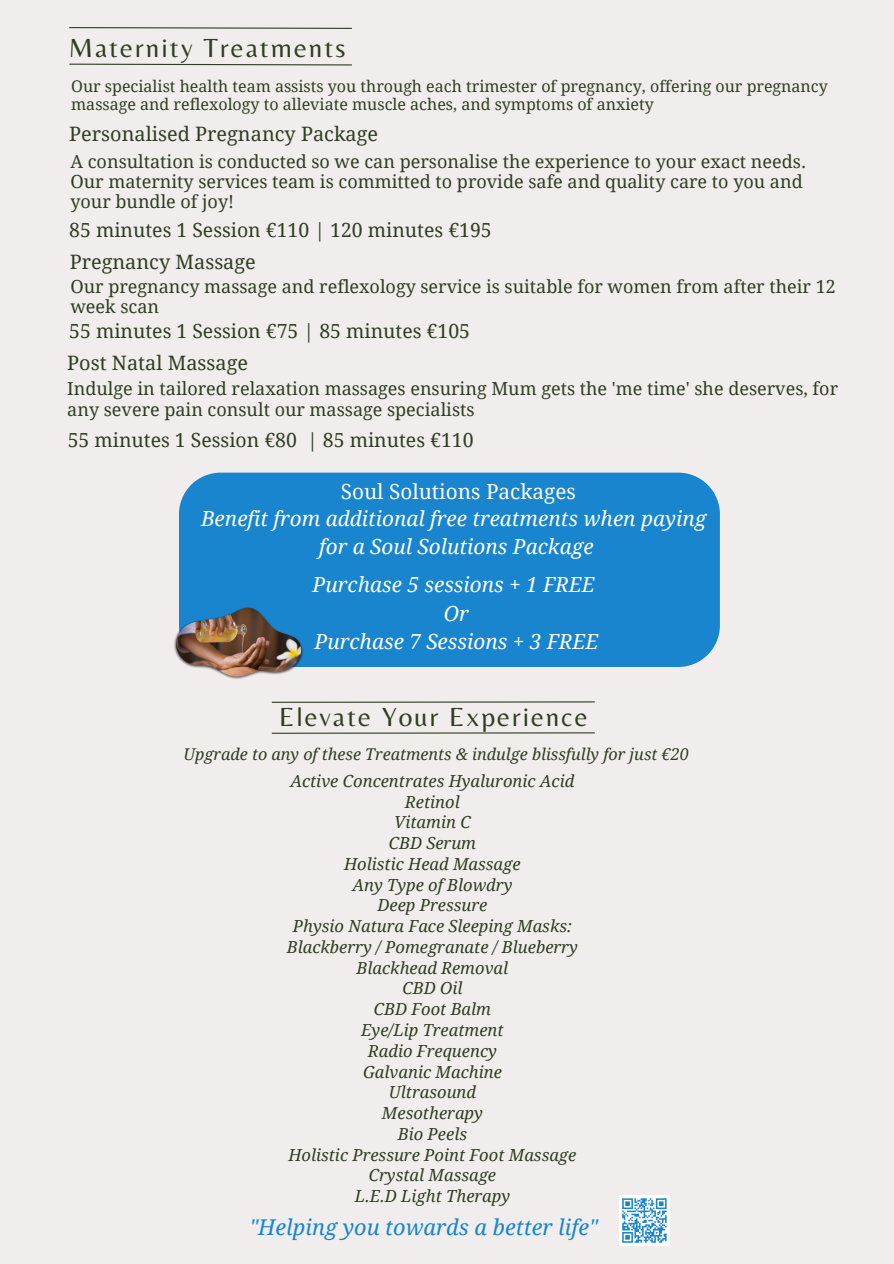
<style>
.page{position:relative;width:894px;height:1264px;background:#fff}
.page>*{position:absolute;margin:0;border:0;box-sizing:border-box;transform-origin:0 0}
.t1{font:27.3px "Belleza";letter-spacing:.075em;color:#2e3f21}
.t2{font:italic 21.75px "Droid Serif";color:#1885ce}
.t3{font:italic 20.7px "Droid Serif";color:#fff}
.t4{font:20.7px "Droid Serif";color:#fff}
.t5{font:19.8px "Droid Serif";color:#2e3f21}
.t6{font:19.35px "Droid Serif";color:#2e3f21}
.t7{font:18px/20.2px "Droid Serif";color:#2e3f21}
.t8{font:italic 16.65px "Droid Serif";color:#2e3f21}
.t9{font:italic 16.2px "Droid Serif";color:#2e3f21}
.t10{font:16.05px/18px "Droid Serif";color:#2e3f21}
</style>
<div class="page">
<div style="left:0;top:0;width:893px;height:1263px;background:#f1eded"></div>
<hr style="left:272px;top:701px;width:322px;height:2px;background:#2e3f21">
<hr style="left:272px;top:732px;width:322px;height:1px;background:#2e3f21">
<svg style="left:69px;top:27px;width:283px;height:2px"></svg>
<svg style="left:69px;top:63px;width:283px;height:3px"></svg>
<div style="left:179px;top:472px;width:540px;height:195px;background:#1885ce"></div>
<img style="left:174px;top:606px;width:129px;height:73px">
<img style="left:176px;top:607px;width:125px;height:70px">
<div style="left:619px;top:1195px;width:50px;height:50px;background:#fff"></div>
<svg style="left:622px;top:1198px;width:45px;height:45px"></svg>
<h1 class="t1" style="left:69px;top:31px;width:278px">Maternity Treatments</h1>
<p class="t10" style="left:71px;top:77px;width:758px">Our specialist health team assists you through each trimester of pregnancy, offering our pregnancy massage and reflexology to alleviate muscle aches, and symptoms of anxiety</p>
<h2 class="t5" style="left:69px;top:122px;width:310px">Personalised Pregnancy Package</h2>
<h3 class="t7" style="left:70px;top:151px;width:737px">A consultation is conducted so we can personalise the experience to your exact needs.<br>Our maternity services team is committed to provide safe and quality care to you and your bundle of joy!</h3>
<h3 class="t6" style="left:69px;top:219px;width:424px">85 minutes 1 Session €110 | 120 minutes €195</h3>
<h2 class="t5" style="left:70px;top:250px;width:187px">Pregnancy Massage</h2>
<h3 class="t7" style="left:70px;top:276px;width:766px">Our pregnancy massage and reflexology service is suitable for women from after their 12 week scan</h3>
<h3 class="t6" style="left:69px;top:320px;width:402px">55 minutes 1 Session €75 | 85 minutes €105</h3>
<h2 class="t5" style="left:67px;top:351px;width:182px">Post Natal Massage</h2>
<h3 class="t7" style="left:67px;top:379px;width:772px">Indulge in tailored relaxation massages ensuring Mum gets the 'me time' she deserves, for any severe pain consult our massage specialists</h3>
<h3 class="t6" style="left:68px;top:429px;width:407px">55 minutes 1 Session €80 | 85 minutes €110</h3>
<p class="t4" style="left:340px;top:479px;width:236px">Soul Solutions Packages</p>
<p class="t3" style="left:201px;top:506px;width:506px">Benefit from additional free treatments when paying</p>
<p class="t3" style="left:319px;top:534px;width:276px">for a Soul Solutions Package</p>
<p class="t3" style="left:312px;top:573px;width:284px">Purchase 5 sessions + 1 FREE</p>
<p class="t3" style="left:444px;top:601px;width:27px">Or</p>
<p class="t3" style="left:314px;top:629px;width:285px">Purchase 7 Sessions + 3 FREE</p>
<p class="t1" style="left:279px;top:701px;width:310px">Elevate Your Experience</p>
<p class="t9" style="left:183px;top:745px;width:507px">Upgrade to any of these Treatments &amp; indulge blissfully for just €20</p>
<p class="t8" style="left:290px;top:771px;width:285px">Active Concentrates Hyaluronic Acid</p>
<p class="t8" style="left:405px;top:792px;width:56px">Retinol</p>
<p class="t8" style="left:394px;top:813px;width:78px">Vitamin C</p>
<p class="t8" style="left:388px;top:833px;width:89px">CBD Serum</p>
<p class="t8" style="left:344px;top:854px;width:178px">Holistic Head Massage</p>
<p class="t8" style="left:352px;top:875px;width:161px">Any Type of Blowdry</p>
<h1 class="t8" style="left:377px;top:896px;width:111px">Deep Pressure</h1>
<p class="t8" style="left:293px;top:916px;width:280px">Physio Natura Face Sleeping Masks:</p>
<p class="t8" style="left:287px;top:937px;width:292px">Blackberry / Pomegranate / Blueberry</p>
<p class="t8" style="left:356px;top:958px;width:153px">Blackhead Removal</p>
<p class="t8" style="left:402px;top:979px;width:61px">CBD Oil</p>
<p class="t8" style="left:374px;top:999px;width:119px">CBD Foot Balm</p>
<p class="t8" style="left:361px;top:1020px;width:144px">Eye/Lip Treatment</p>
<p class="t8" style="left:368px;top:1041px;width:130px">Radio Frequency</p>
<p class="t8" style="left:363px;top:1062px;width:140px">Galvanic Machine</p>
<p class="t8" style="left:388px;top:1082px;width:89px">Ultrasound</p>
<p class="t8" style="left:382px;top:1103px;width:102px">Mesotherapy</p>
<p class="t8" style="left:398px;top:1124px;width:71px">Bio Peels</p>
<p class="t8" style="left:288px;top:1145px;width:289px">Holistic Pressure Point Foot Massage</p>
<p class="t8" style="left:368px;top:1165px;width:129px">Crystal Massage</p>
<p class="t8" style="left:354px;top:1186px;width:157px">L.E.D Light Therapy</p>
<p class="t2" style="left:249px;top:1214px;width:350px">"Helping you towards a better life"</p>
</div>
